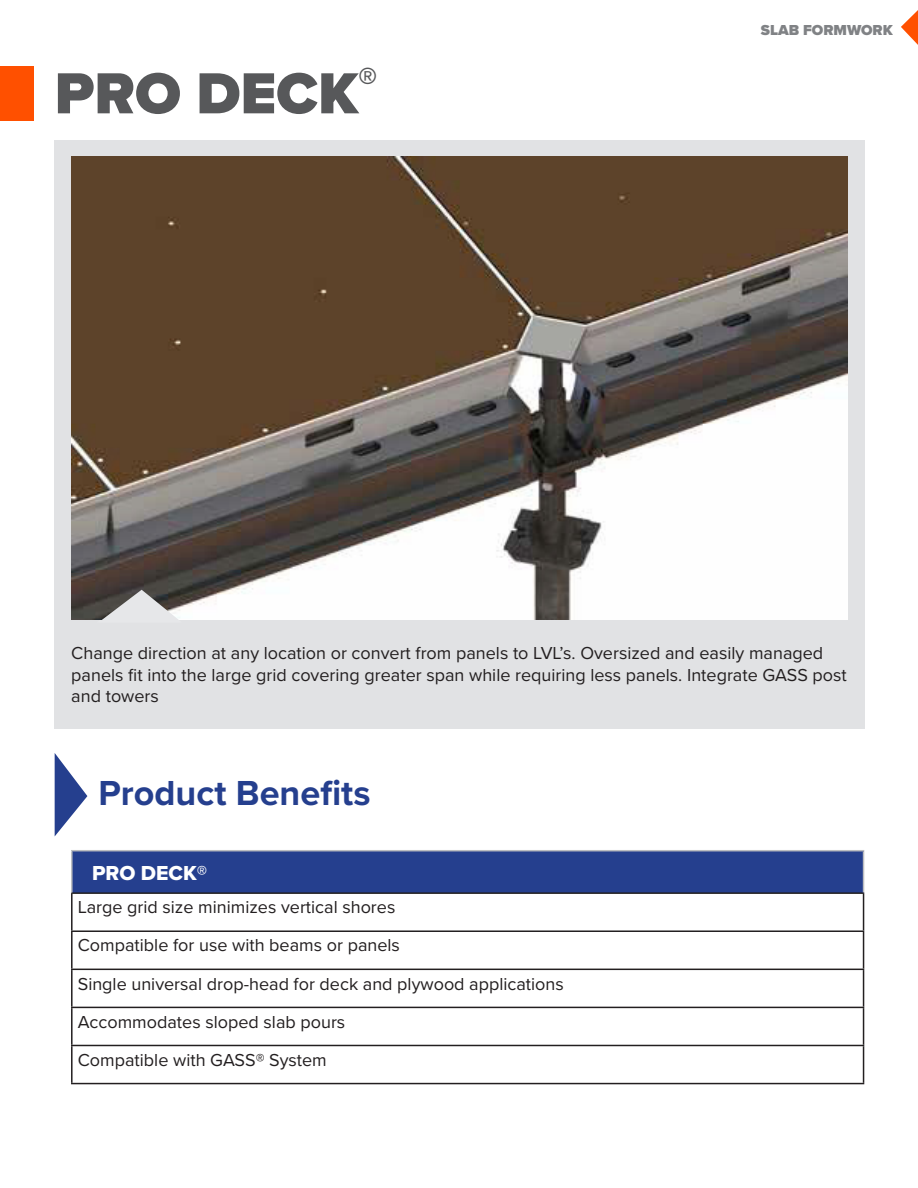
<style>
.page{position:relative;width:918px;height:1188px;background:#fff}
.page>*{position:absolute;margin:0;border:0;box-sizing:border-box;transform-origin:0 0}
.t1{font:900 60px "Proxima Nova";color:#57585a}
.t2{font:700 36px "Proxima Nova";color:#253f8e}
.t3{font:21px "Proxima Nova Extrabld";color:#fff}
.t4{font:18px/21.6px "Proxima Nova";color:#231f20}
.t5{font:900 15px "Proxima Nova";color:#808285}
</style>
<div class="page">
<div style="left:54px;top:140px;width:810px;height:589px;background:#e1e2e4"></div>
<svg style="left:55px;top:753px;width:32px;height:83px"></svg>
<svg style="left:901px;top:10px;width:17px;height:35px"></svg>
<div style="left:0;top:66px;width:34px;height:55px;background:#ff5000"></div>
<img style="left:71px;top:156px;width:776px;height:464px">
<div style="left:72px;top:851px;width:792px;height:42px;background:#253f8e"></div>
<hr style="left:71px;top:892px;width:793px;height:2px;background:#231f20">
<hr style="left:71px;top:894px;width:2px;height:36px;background:#231f20">
<hr style="left:863px;top:894px;width:1px;height:36px;background:#231f20">
<hr style="left:71px;top:930px;width:793px;height:2px;background:#231f20">
<hr style="left:71px;top:932px;width:2px;height:37px;background:#231f20">
<hr style="left:863px;top:932px;width:1px;height:37px;background:#231f20">
<hr style="left:71px;top:969px;width:793px;height:1px;background:#231f20">
<hr style="left:71px;top:970px;width:2px;height:37px;background:#231f20">
<hr style="left:863px;top:970px;width:1px;height:37px;background:#231f20">
<hr style="left:71px;top:1007px;width:793px;height:1px;background:#231f20">
<hr style="left:71px;top:1008px;width:2px;height:37px;background:#231f20">
<hr style="left:863px;top:1008px;width:1px;height:37px;background:#231f20">
<hr style="left:71px;top:1045px;width:793px;height:1px;background:#231f20">
<hr style="left:71px;top:1046px;width:2px;height:37px;background:#231f20">
<hr style="left:863px;top:1046px;width:1px;height:37px;background:#231f20">
<hr style="left:71px;top:1083px;width:793px;height:1px;background:#231f20">
<hr style="left:71px;top:850px;width:793px;height:1px;background:#bcbdc0">
<hr style="left:71px;top:851px;width:2px;height:41px;background:#bcbdc0">
<hr style="left:863px;top:851px;width:1px;height:41px;background:#bcbdc0">
<svg style="left:96px;top:590px;width:86px;height:30px"></svg>
<p class="t1" style="left:55px;top:49px;width:324px">PRO DECK<sup>®</sup></p>
<p class="t5" style="left:761px;top:18px;width:133px">SLAB FORMWORK</p>
<p class="t4" style="left:71px;top:642px;width:777px">Change direction at any location or convert from panels to LVL’s. Oversized and easily managed panels fit into the large grid covering greater span while requiring less panels. Integrate GASS post and towers</p>
<h2 class="t2" style="left:98px;top:766px;width:274px">Product Benefits</h2>
<p class="t3" style="left:92px;top:858px;width:117px">PRO DECK®</p>
<p class="t4" style="left:78px;top:896px;width:319px">Large grid size minimizes vertical shores</p>
<p class="t4" style="left:78px;top:934px;width:324px">Compatible for use with beams or panels</p>
<p class="t4" style="left:78px;top:972px;width:488px">Single universal drop-head for deck and plywood applications</p>
<p class="t4" style="left:78px;top:1010px;width:269px">Accommodates sloped slab pours</p>
<p class="t4" style="left:78px;top:1048px;width:251px">Compatible with GASS® System</p>
</div>
